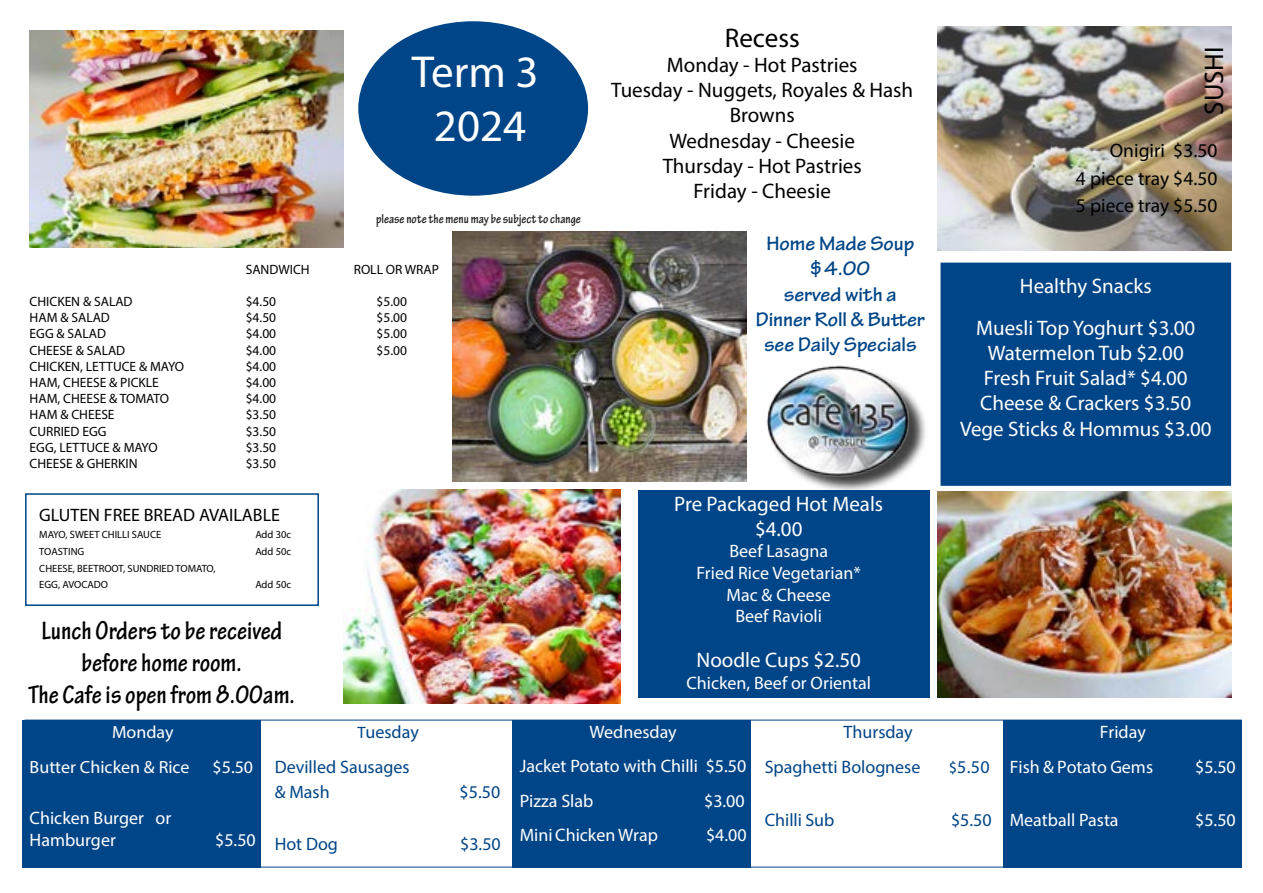
<style>
.page{position:relative;width:1263px;height:893px;background:#fff}
.page>*{position:absolute;margin:0;border:0;box-sizing:border-box;transform-origin:0 0}
.t1{font:45px/54px "Myriad Pro";color:#fff;text-align:center}
.t2{font:700 condensed 27px/32.4px "Tekton Pro";color:#000;text-align:center}
.t3{font:27px "Myriad Pro";color:#000}
.t4{font:21px/25.2px "Myriad Pro";color:#fff;text-align:center}
.t5{font:21px/25.2px "Myriad Pro";color:#000;text-align:center}
.t6{font:700 21px/25.2px "Tekton Pro";color:#004587;text-align:center}
.t7{font:19.5px/27.6px "Myriad Pro";color:#000;text-align:justify}
.t8{font:18px/21.6px "Myriad Pro";color:#fff}
.t9{font:18px/34.3px "Myriad Pro";color:#004587}
.t10{font:18px "Myriad Pro";color:#000}
.t11{font:17.7px/34.3px "Myriad Pro";color:#fff}
.t12{font:13.5px "Myriad Pro";color:#000}
.t13{font:700 condensed 13.5px "Tekton Pro";color:#000}
.t14{font:10.5px/16.8px "Myriad Pro";color:#000}
.s1{font-size:16.5px}
</style>
<div class="page">
<div style="left:1003px;top:720px;width:239px;height:147px;background:#004587"></div>
<div style="left:512px;top:720px;width:239px;height:147px;background:#004587"></div>
<div style="left:22px;top:720px;width:239px;height:147px;background:#004587"></div>
<div style="left:770px;top:368px;width:157px;height:126px;background:#000;opacity:.75"></div>
<img style="left:766px;top:365px;width:147px;height:115px">
<div style="left:25px;top:720px;width:1217px;height:147px;border:1px solid #004587"></div>
<div style="left:25px;top:493px;width:294px;height:113px;border:2px solid #004587"></div>
<div style="left:941px;top:263px;width:289px;height:222px;background:#004587"></div>
<div style="left:940px;top:263px;width:291px;height:223px;border:2px solid #004587"></div>
<img style="left:937px;top:27px;width:294px;height:224px">
<div style="left:358px;top:21px;width:230px;height:175px;background:#004587;border-radius:50%"></div>
<div style="left:638px;top:490px;width:292px;height:207px;background:#004587"></div>
<img style="left:343px;top:490px;width:278px;height:214px">
<img style="left:937px;top:492px;width:294px;height:205px">
<img style="left:30px;top:30px;width:313px;height:217px">
<img style="left:452px;top:231px;width:295px;height:250px">
<h1 class="t1" style="left:412px;top:44px;width:128px">Term 3<br>2024</h1>
<p class="t13" style="left:376px;top:211px;width:206px">please note the menu may be subject to change</p>
<p class="t12" style="left:246px;top:261px;width:66px">SANDWICH</p>
<p class="t12" style="left:354px;top:261px;width:87px">ROLL OR WRAP</p>
<p class="t12" style="left:30px;top:293px;width:104px">CHICKEN &amp; SALAD</p>
<p class="t12" style="left:246px;top:293px;width:32px">$4.50</p>
<p class="t12" style="left:377px;top:293px;width:32px">$5.00</p>
<p class="t12" style="left:30px;top:309px;width:82px">HAM &amp; SALAD</p>
<p class="t12" style="left:246px;top:309px;width:32px">$4.50</p>
<p class="t12" style="left:377px;top:309px;width:32px">$5.00</p>
<p class="t12" style="left:30px;top:326px;width:78px">EGG &amp; SALAD</p>
<p class="t12" style="left:246px;top:326px;width:32px">$4.00</p>
<p class="t12" style="left:377px;top:326px;width:32px">$5.00</p>
<p class="t12" style="left:30px;top:342px;width:97px">CHEESE &amp; SALAD</p>
<p class="t12" style="left:246px;top:342px;width:32px">$4.00</p>
<p class="t12" style="left:377px;top:342px;width:32px">$5.00</p>
<p class="t12" style="left:30px;top:358px;width:156px">CHICKEN, LETTUCE &amp; MAYO</p>
<p class="t12" style="left:246px;top:358px;width:32px">$4.00</p>
<p class="t12" style="left:30px;top:374px;width:131px">HAM, CHEESE &amp; PICKLE</p>
<p class="t12" style="left:246px;top:374px;width:32px">$4.00</p>
<p class="t12" style="left:30px;top:390px;width:141px">HAM, CHEESE &amp; TOMATO</p>
<p class="t12" style="left:246px;top:390px;width:32px">$4.00</p>
<p class="t12" style="left:30px;top:407px;width:86px">HAM &amp; CHEESE</p>
<p class="t12" style="left:246px;top:407px;width:32px">$3.50</p>
<p class="t12" style="left:30px;top:423px;width:78px">CURRIED EGG</p>
<p class="t12" style="left:246px;top:423px;width:32px">$3.50</p>
<p class="t12" style="left:30px;top:439px;width:130px">EGG, LETTUCE &amp; MAYO</p>
<p class="t12" style="left:246px;top:439px;width:32px">$3.50</p>
<p class="t12" style="left:30px;top:455px;width:109px">CHEESE &amp; GHERKIN</p>
<p class="t12" style="left:246px;top:455px;width:32px">$3.50</p>
<h3 class="t10" style="left:39px;top:504px;width:242px">GLUTEN FREE BREAD AVAILABLE</h3>
<p class="t14" style="left:39px;top:526px;width:123px">MAYO, SWEET CHILLI SAUCE</p>
<p class="t14" style="left:255px;top:526px;width:37px">Add 30c</p>
<p class="t14" style="left:39px;top:543px;width:47px">TOASTING</p>
<p class="t14" style="left:255px;top:543px;width:37px">Add 50c</p>
<p class="t14" style="left:39px;top:559px;width:178px">CHEESE, BEETROOT, SUNDRIED TOMATO,<br>EGG, AVOCADO</p>
<p class="t14" style="left:255px;top:576px;width:37px">Add 50c</p>
<h2 class="t2" style="left:29px;top:614px;width:268px">Lunch Orders to be received before home room.<br>The Cafe is open from 8.00am.</h2>
<h2 class="t3" style="left:725px;top:21px;width:77px">Recess</h2>
<h3 class="t5" style="left:611px;top:52px;width:304px">Monday - Hot Pastries<br>Tuesday - Nuggets, Royales &amp; Hash<br>Browns<br>Wednesday - Cheesie<br>Thursday - Hot Pastries<br>Friday - Cheesie</h3>
<h3 class="t6" style="left:756px;top:231px;width:170px">Home Made Soup $4.00<br>served with a<br>Dinner Roll &amp; Butter see Daily Specials</h3>
<h3 class="t4" style="left:674px;top:491px;width:211px">Pre Packaged Hot Meals $4.00</h3>
<h3 class="t8" style="left:697px;top:540px;width:166px;text-align:center">Beef Lasagna<br>Fried Rice Vegetarian*<br>Mac &amp; Cheese<br>Beef Ravioli</h3>
<h3 class="t4" style="left:696px;top:647px;width:166px">Noodle Cups $2.50</h3>
<h3 class="t8" style="left:686px;top:672px;width:186px">Chicken, Beef or Oriental</h3>
<h2 class="t3" style="left:1197px;top:115px;width:70px;rotate:-90deg">SUSHI</h2>
<h3 class="t7" style="left:1076px;top:136px;width:143px;text-indent:34px">Onigiri $3.50<br>4 piece tray $4.50<br>5 piece tray $5.50</h3>
<h3 class="t4" style="left:976px;top:264px;width:221px;line-height:42.2px">Healthy Snacks<br>Muesli Top Yoghurt $3.00</h3>
<h3 class="t4" style="left:960px;top:340px;width:253px">Watermelon Tub $2.00<br>Fresh Fruit Salad* $4.00<br>Cheese &amp; Crackers $3.50<br>Vege Sticks &amp; Hommus $3.00</h3>
<h3 class="t11" style="left:30px;top:715px;width:161px;text-indent:82px">Monday<br>Butter Chicken &amp; Rice</h3>
<h3 class="t8" style="left:30px;top:807px;width:143px">Chicken Burger or<br>Hamburger</h3>
<h3 class="t11" style="left:213px;top:749px;width:42px">$5.50</h3>
<h3 class="t8" style="left:215px;top:829px;width:42px">$5.50</h3>
<h3 class="t9" style="left:275px;top:715px;width:146px;text-indent:83px"><span class="s1">T</span>uesday<br>Devilled Sausages</h3>
<h3 class="t9" style="left:275px;top:775px;width:57px">&amp; Mash</h3>
<h3 class="t9" style="left:460px;top:775px;width:42px">$5.50</h3>
<h3 class="t9" style="left:275px;top:827px;width:65px">Hot Dog</h3>
<h3 class="t9" style="left:460px;top:827px;width:42px">$3.50</h3>
<h3 class="t8" style="left:520px;top:715px;width:228px;line-height:34.2px;text-indent:70px">Wednesday<br>Jacket Potato with Chilli $5.50<br>Pizza Slab</h3>
<h3 class="t8" style="left:704px;top:790px;width:42px">$3.00</h3>
<h3 class="t8" style="left:520px;top:824px;width:140px">Mini Chicken Wrap</h3>
<h3 class="t8" style="left:706px;top:824px;width:42px">$4.00</h3>
<h3 class="t9" style="left:765px;top:714px;width:157px;line-height:35px;text-indent:79px">Thursday<br>Spaghetti Bolognese</h3>
<h3 class="t9" style="left:949px;top:750px;width:42px"><span class="s1">$</span>5.50</h3>
<h3 class="t9" style="left:765px;top:803px;width:71px">Chilli Sub</h3>
<h3 class="t9" style="left:951px;top:803px;width:42px">$5.50</h3>
<h3 class="t8" style="left:1010px;top:714px;width:145px;line-height:35px;text-indent:90px">Friday<br>Fish &amp; Potato Gems</h3>
<h3 class="t8" style="left:1195px;top:756px;width:42px">$5.50</h3>
<h3 class="t8" style="left:1010px;top:809px;width:110px">Meatball Pasta</h3>
<h3 class="t8" style="left:1195px;top:809px;width:42px">$5.50</h3>
</div>
